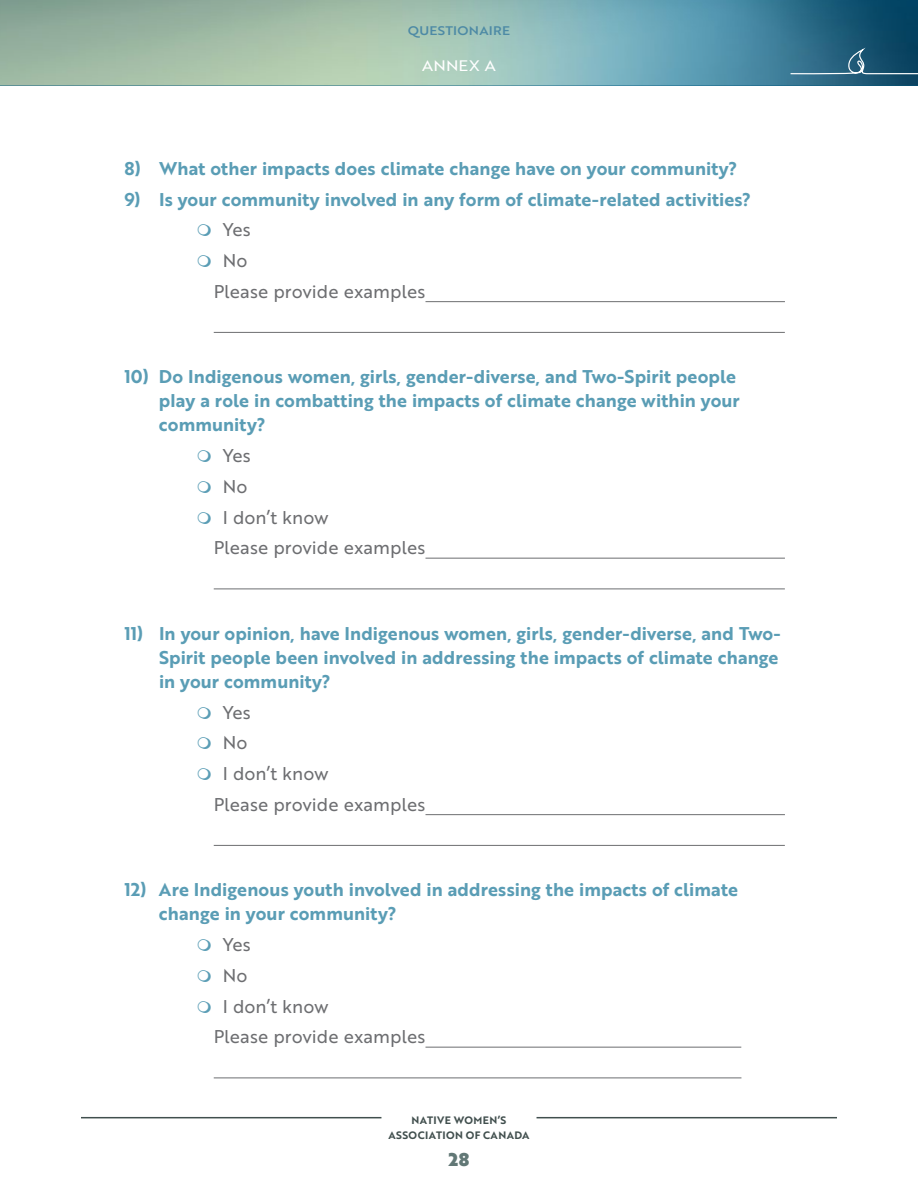
<style>
.page{position:relative;width:918px;height:1188px;background:#fff}
.page>*{position:absolute;margin:0;border:0;box-sizing:border-box;transform-origin:0 0}
.t1{font:18px/24px "Brother 1816 Bold";letter-spacing:.005em;color:#5a9db5}
.t2{font:18px "Brother 1816 Regular";letter-spacing:.005em;color:#6d6e71}
.t3{font:18px "Brother 1816 Black";color:#627876}
.t4{font:14.85px "Brother 1816 Regular";letter-spacing:.01em;color:#fff;scale:1.11 1}
.t5{font:12.15px "Brother 1816 Medium";letter-spacing:.02em;color:#4d8aa5;scale:1.11 1}
.t6{font:10.5px/15px "Brother 1816 Bold";letter-spacing:.04em;color:#414f4e;text-align:center}
</style>
<div class="page">
<img style="left:0;top:0;width:918px;height:86px">
<hr style="left:537px;top:1117px;width:300px;height:1px;background:#414f4e">
<hr style="left:81px;top:1117px;width:300px;height:1px;background:#414f4e">
<svg style="left:791px;top:48px;width:127px;height:26px"></svg>
<hr style="left:425px;top:301px;width:360px;height:1px;background:#6d6e71">
<hr style="left:214px;top:332px;width:571px;height:1px;background:#6d6e71">
<hr style="left:425px;top:558px;width:360px;height:1px;background:#6d6e71">
<hr style="left:214px;top:589px;width:571px;height:1px;background:#6d6e71">
<hr style="left:425px;top:814px;width:360px;height:1px;background:#6d6e71">
<hr style="left:214px;top:845px;width:571px;height:1px;background:#6d6e71">
<hr style="left:425px;top:1047px;width:316px;height:1px;background:#6d6e71">
<hr style="left:214px;top:1078px;width:527px;height:1px;background:#6d6e71">
<p class="t5" style="left:408px;top:21px;width:93px">QUESTIONAIRE</p>
<p class="t4" style="left:422px;top:55px;width:68px">ANNEX A</p>
<p class="t1" style="left:124px;top:156px;width:614px">8) What other impacts does climate change have on your community?</p>
<p class="t1" style="left:124px;top:187px;width:628px">9) Is your community involved in any form of climate-related activities?</p>
<p class="t2" style="left:223px;top:217px;width:30px">Yes</p>
<p class="t2" style="left:223px;top:247px;width:26px">No</p>
<p class="t2" style="left:214px;top:278px;width:213px">Please provide examples</p>
<p class="t1" style="left:159px;top:364px;width:582px;text-indent:-34px">10) Do Indigenous women, girls, gender-diverse, and Two-Spirit people play a role in combatting the impacts of climate change within your community?</p>
<p class="t2" style="left:223px;top:442px;width:30px">Yes</p>
<p class="t2" style="left:223px;top:473px;width:26px">No</p>
<p class="t2" style="left:223px;top:504px;width:107px">I don’t know</p>
<p class="t2" style="left:214px;top:535px;width:213px">Please provide examples</p>
<p class="t1" style="left:159px;top:621px;width:623px;text-indent:-35px">11) In your opinion, have Indigenous women, girls, gender-diverse, and Two-<br>Spirit people been involved in addressing the impacts of climate change in your community?</p>
<p class="t2" style="left:223px;top:699px;width:30px">Yes</p>
<p class="t2" style="left:223px;top:730px;width:26px">No</p>
<p class="t2" style="left:223px;top:760px;width:107px">I don’t know</p>
<p class="t2" style="left:214px;top:791px;width:213px">Please provide examples</p>
<p class="t1" style="left:159px;top:877px;width:581px;text-indent:-34px">12) Are Indigenous youth involved in addressing the impacts of climate change in your community?</p>
<p class="t2" style="left:223px;top:931px;width:30px">Yes</p>
<p class="t2" style="left:223px;top:962px;width:26px">No</p>
<p class="t2" style="left:223px;top:993px;width:107px">I don’t know</p>
<p class="t2" style="left:214px;top:1024px;width:213px">Please provide examples</p>
<p class="t6" style="left:388px;top:1112px;width:143px">NATIVE WOMEN’S<br>ASSOCIATION OF CANADA</p>
<p class="t3" style="left:448px;top:1146px;width:23px">28</p>
</div>
